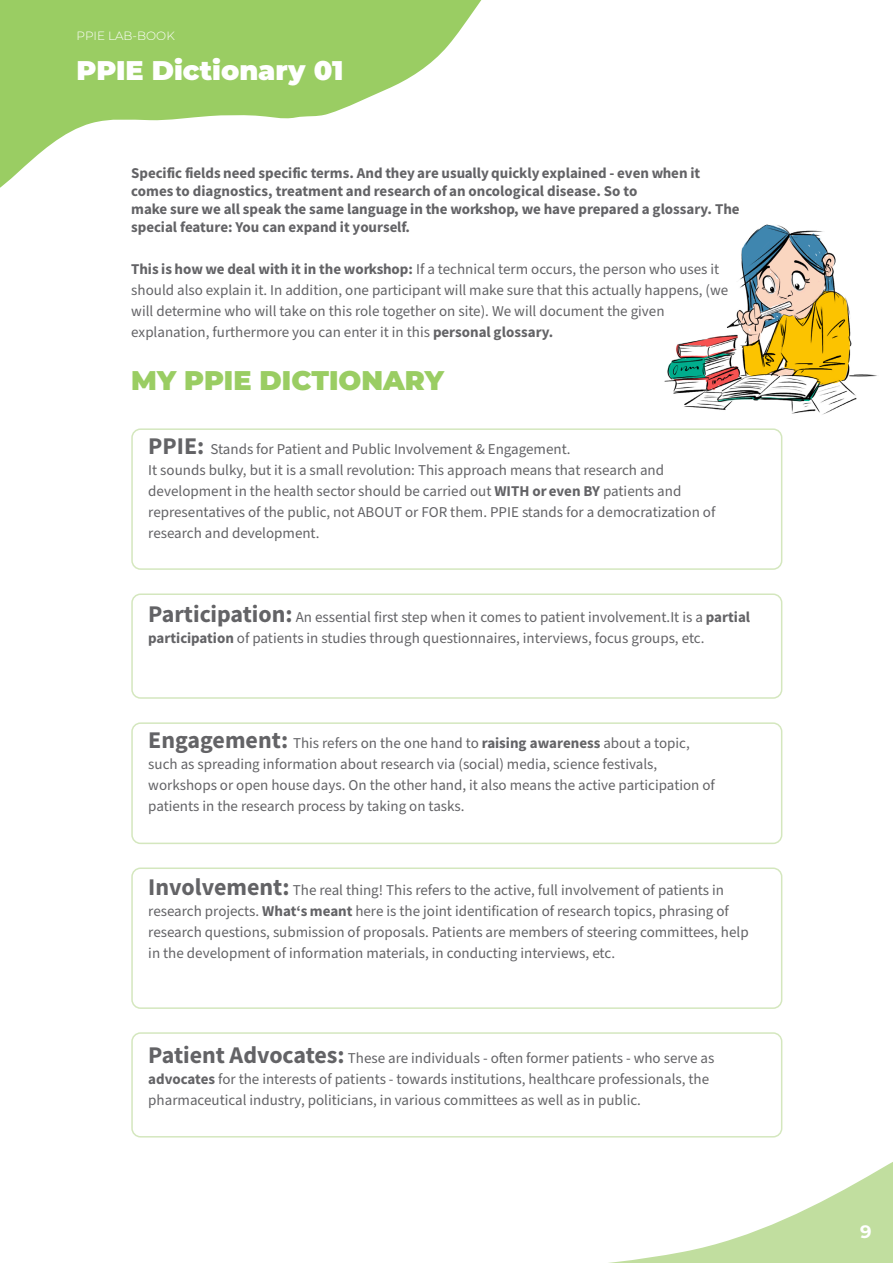
<style>
.page{position:relative;width:893px;height:1263px;background:#fff}
.page>*{position:absolute;margin:0;border:0;box-sizing:border-box;transform-origin:0 0}
.t1{font:900 27px "Montserrat";color:#fff}
.t2{font:900 27px "Montserrat";color:#9acd63}
.t3{font:700 18px "Montserrat";color:#fff}
.Fließtext_eingerückt{font:15px/21px "Source Sans Pro";color:#636366}
.Fließtext{font:15px "Source Sans Pro";color:#636366}
.Fließtext-2{font:15px "Source Sans Variable";color:#636366}
.t4{font:300 12px "Montserrat";color:#fff}
.s1{font-family:"Source Sans Variable"}
.s2{font-family:"Source Sans Variable";font-size:24px}
</style>
<div class="page">
<svg style="left:0;top:0;width:482px;height:188px;fill:#9acd63"></svg>
<svg style="left:321px;top:941px;width:572px;height:322px"></svg>
<img style="left:664px;top:224px;width:214px;height:191px">
<div style="left:131px;top:428px;width:651px;height:142px;border:2px solid #d4e7be;border-radius:9px"></div>
<div style="left:131px;top:593px;width:651px;height:106px;border:2px solid #d4e7be;border-radius:9px"></div>
<div style="left:131px;top:722px;width:651px;height:122px;border:2px solid #d4e7be;border-radius:9px"></div>
<div style="left:131px;top:867px;width:651px;height:142px;border:2px solid #d4e7be;border-radius:9px"></div>
<div style="left:131px;top:1032px;width:651px;height:105px;border:2px solid #d4e7be;border-radius:9px"></div>
<p class="t4" style="left:77px;top:28px;width:100px">PPIE LAB-BOOK</p>
<p class="t1" style="left:77px;top:50px;width:268px">PPIE Dictionary 01</p>
<p class="Fließtext-2" style="left:131px;top:164px;width:570px">Specific fields need specific terms. And they are usually quickly explained - even when it</p>
<p class="Fließtext-2" style="left:131px;top:182px;width:508px">comes to diagnostics, treatment and research of an oncological disease. So to</p>
<p class="Fließtext-2" style="left:131px;top:200px;width:610px">make sure we all speak the same language in the workshop, we have prepared a glossary. The</p>
<p class="Fließtext-2" style="left:131px;top:218px;width:280px">special feature: You can expand it yourself.</p>
<p class="Fließtext" style="left:131px;top:259px;width:590px"><span class="s1">This is how we deal with it in the workshop:</span> If a technical term occurs, the person who uses it</p>
<p class="Fließtext" style="left:131px;top:280px;width:598px">should also explain it. In addition, one participant will make sure that this actually happens, (we</p>
<p class="Fließtext" style="left:131px;top:301px;width:535px">will determine who will take on this role together on site). We will document the given</p>
<p class="Fließtext" style="left:131px;top:322px;width:423px">explanation, furthermore you can enter it in this <span class="s1">personal glossary.</span></p>
<p class="t2" style="left:131px;top:360px;width:314px">MY PPIE DICTIONARY</p>
<p class="Fließtext_eingerückt" style="left:148px;top:439px;width:424px"><span class="s2">PPIE:</span> Stands for Patient and Public Involvement &amp; Engagement.</p>
<p class="Fließtext_eingerückt" style="left:148px;top:460px;width:517px">It sounds bulky, but it is a small revolution: This approach means that research and</p>
<p class="Fließtext_eingerückt" style="left:148px;top:481px;width:534px">development in the health sector should be carried out <span class="s1">WITH or even BY</span> patients and</p>
<p class="Fließtext_eingerückt" style="left:148px;top:502px;width:569px">representatives of the public, not ABOUT or FOR them. PPIE stands for a democratization of</p>
<p class="Fließtext_eingerückt" style="left:148px;top:523px;width:173px">research and development.</p>
<p class="Fließtext_eingerückt" style="left:148px;top:607px;width:603px"><span class="s2">Participation:</span> An essential first step when it comes to patient involvement.It is a <span class="s1">partial</span></p>
<p class="Fließtext_eingerückt" style="left:148px;top:628px;width:558px"><span class="s1">participation</span> of patients in studies through questionnaires, interviews, focus groups, etc.</p>
<p class="Fließtext_eingerückt" style="left:148px;top:733px;width:543px"><span class="s2">Engagement:</span> This refers on the one hand to <span class="s1">raising awareness</span> about a topic,</p>
<p class="Fließtext_eingerückt" style="left:148px;top:754px;width:510px">such as spreading information about research via (social) media, science festivals,</p>
<p class="Fließtext_eingerückt" style="left:148px;top:775px;width:568px">workshops or open house days. On the other hand, it also means the active participation of</p>
<p class="Fließtext_eingerückt" style="left:148px;top:796px;width:318px">patients in the research process by taking on tasks.</p>
<p class="Fließtext_eingerückt" style="left:148px;top:880px;width:602px"><span class="s2">Involvement:</span> The real thing! This refers to the active, full involvement of patients in research projects. <span class="s1">What‘s meant</span> here is the joint identification of research topics, phrasing of research questions, submission of proposals. Patients are members of steering committees, help in the development of information materials, in conducting interviews, etc.</p>
<p class="Fließtext_eingerückt" style="left:148px;top:1048px;width:567px"><span class="s2">Patient Advocates:</span> These are individuals - often former patients - who serve as</p>
<p class="Fließtext_eingerückt" style="left:148px;top:1069px;width:562px"><span class="s1">advocates</span> for the interests of patients - towards institutions, healthcare professionals, the</p>
<p class="Fließtext_eingerückt" style="left:148px;top:1090px;width:494px">pharmaceutical industry, politicians, in various committees as well as in public.</p>
<p class="t3" style="left:860px;top:1218px;width:13px">9</p>
</div>
